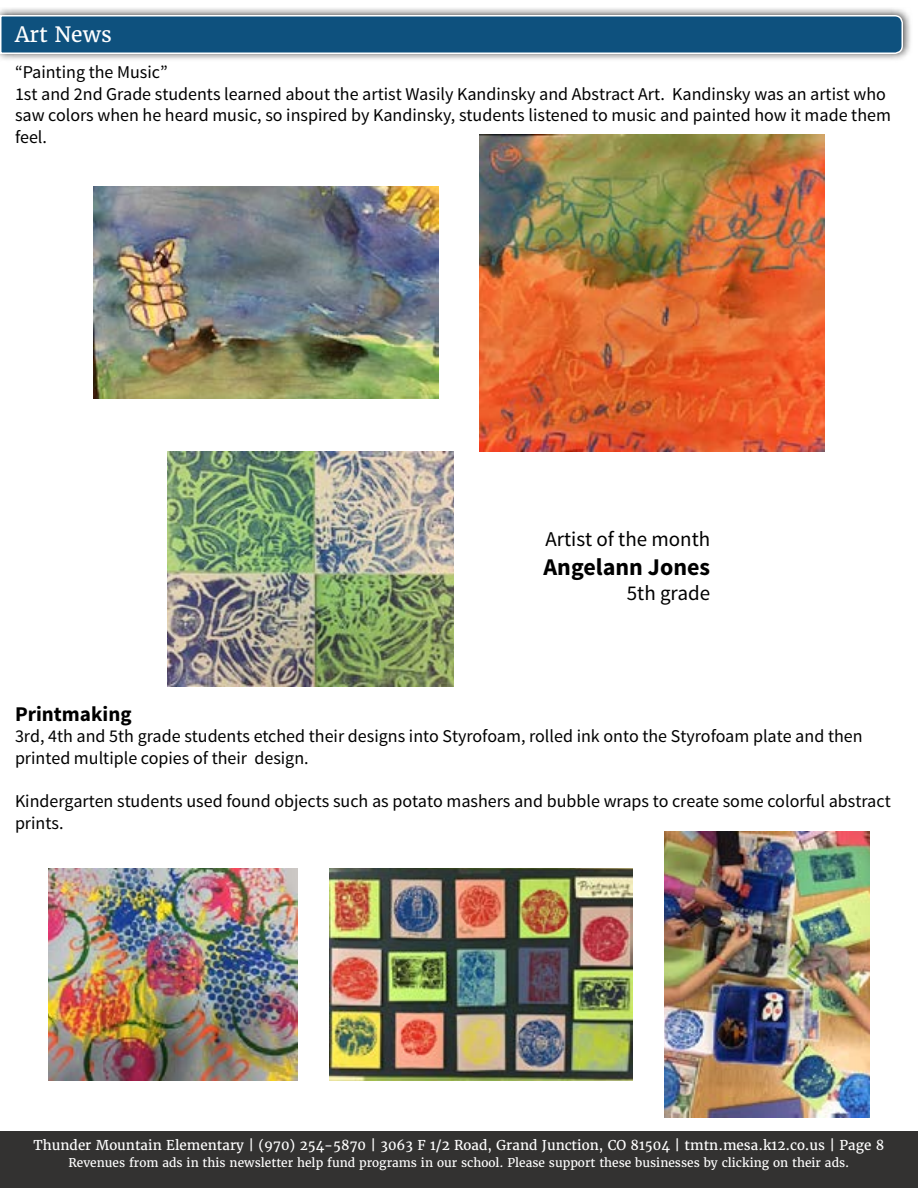
<style>
.page{position:relative;width:918px;height:1188px;background:#fff}
.page>*{position:absolute;margin:0;border:0;box-sizing:border-box;transform-origin:0 0}
.t1{font:700 24px "Source Sans Pro";color:#000}
.t2{font:21px "Source Sans Pro";color:#000}
.t3{font:700 21px "Source Sans Pro";color:#000}
.t4{font:21px "Merriweather";color:#fff}
.t5{font:18px/21.6px "Source Sans Pro";color:#000}
.t6{font:13.5px "Merriweather";color:#fff}
.t7{font:12px "Merriweather";color:#fff}
</style>
<div class="page">
<div style="left:0;top:1131px;width:918px;height:57px;background:#333231"></div>
<div style="left:0;top:7px;width:913px;height:55px;background:#000;opacity:.75"></div>
<svg style="left:0;top:14px;width:904px;height:41px;background:#276289"></svg>
<img style="left:94px;top:187px;width:345px;height:212px">
<img style="left:479px;top:135px;width:345px;height:316px">
<img style="left:167px;top:451px;width:287px;height:236px">
<img style="left:48px;top:868px;width:250px;height:212px">
<img style="left:330px;top:868px;width:303px;height:212px">
<img style="left:664px;top:831px;width:206px;height:286px">
<p class="t4" style="left:15px;top:22px;width:98px">Art News</p>
<p class="t5" style="left:15px;top:62px;width:878px">“Painting the Music”<br>1st and 2nd Grade students learned about the artist Wasily Kandinsky and Abstract Art. Kandinsky was an artist who saw colors when he heard music, so inspired by Kandinsky, students listened to music and painted how it made them feel.</p>
<p class="t2" style="left:546px;top:526px;width:166px">Artist of the month</p>
<h1 class="t1" style="left:544px;top:552px;width:168px">Angelann Jones</h1>
<p class="t2" style="left:627px;top:580px;width:85px">5th grade</p>
<p class="t3" style="left:15px;top:700px;width:118px">Printmaking</p>
<p class="t5" style="left:15px;top:726px;width:849px">3rd, 4th and 5th grade students etched their designs into Styrofoam, rolled ink onto the Styrofoam plate and then printed multiple copies of their design.</p>
<p class="t5" style="left:15px;top:791px;width:877px">Kindergarten students used found objects such as potato mashers and bubble wraps to create some colorful abstract prints.</p>
<p class="t6" style="left:34px;top:1137px;width:852px">Thunder Mountain Elementary | (970) 254-5870 | 3063 F 1/2 Road, Grand Junction, CO 81504 | tmtn.mesa.k12.co.us | Page 8</p>
<p class="t7" style="left:69px;top:1155px;width:782px">Revenues from ads in this newsletter help fund programs in our school. Please support these businesses by clicking on their ads.</p>
</div>
